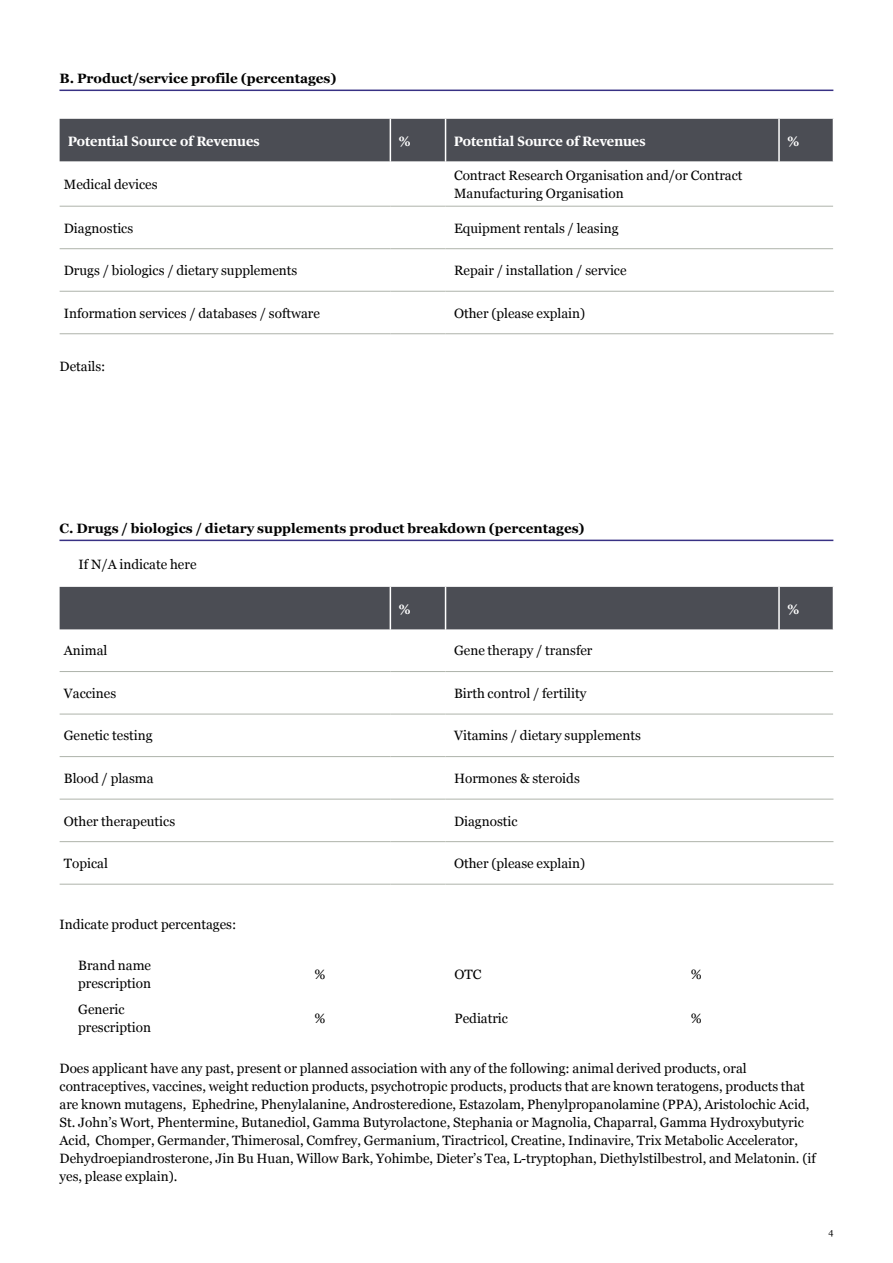
<style>
.page{position:relative;width:893px;height:1263px;background:#fff}
.page>*{position:absolute;margin:0;border:0;box-sizing:border-box;transform-origin:0 0}
.BODY_COPY{font:13.5px/18px "Georgia";color:#000}
.t1{font:700 13.5px "Georgia";color:#000}
.HEADER_TABLE{font:700 13.5px "Chubb Publico Text";color:#fff}
.t2{font:9px "Georgia";color:#000}
</style>
<div class="page">
<hr style="left:59px;top:90px;width:774px;height:1px;background:#383184">
<div style="left:60px;top:119px;width:773px;height:42px;background:#4b4d54"></div>
<hr style="left:390px;top:119px;width:1px;height:42px;background:#fff">
<hr style="left:445px;top:119px;width:1px;height:42px;background:#fff">
<hr style="left:778px;top:119px;width:2px;height:42px;background:#fff">
<hr style="left:60px;top:206px;width:330px;height:1px;background:#aeb3aa">
<hr style="left:390px;top:206px;width:56px;height:1px;background:#aeb3aa">
<hr style="left:446px;top:206px;width:333px;height:1px;background:#aeb3aa">
<hr style="left:779px;top:206px;width:54px;height:1px;background:#aeb3aa">
<hr style="left:60px;top:248px;width:330px;height:1px;background:#aeb3aa">
<hr style="left:390px;top:248px;width:56px;height:1px;background:#aeb3aa">
<hr style="left:446px;top:248px;width:333px;height:1px;background:#aeb3aa">
<hr style="left:779px;top:248px;width:54px;height:1px;background:#aeb3aa">
<hr style="left:60px;top:291px;width:330px;height:1px;background:#aeb3aa">
<hr style="left:390px;top:291px;width:56px;height:1px;background:#aeb3aa">
<hr style="left:446px;top:291px;width:333px;height:1px;background:#aeb3aa">
<hr style="left:779px;top:291px;width:55px;height:1px;background:#aeb3aa">
<hr style="left:60px;top:333px;width:330px;height:1px;background:#aeb3aa">
<hr style="left:390px;top:333px;width:56px;height:1px;background:#aeb3aa">
<hr style="left:446px;top:333px;width:333px;height:1px;background:#aeb3aa">
<hr style="left:779px;top:333px;width:54px;height:1px;background:#aeb3aa">
<hr style="left:59px;top:540px;width:774px;height:1px;background:#383184">
<div style="left:60px;top:587px;width:773px;height:42px;background:#4b4d54"></div>
<hr style="left:390px;top:587px;width:1px;height:42px;background:#fff">
<hr style="left:445px;top:587px;width:1px;height:42px;background:#fff">
<hr style="left:778px;top:587px;width:2px;height:42px;background:#fff">
<hr style="left:60px;top:671px;width:330px;height:1px;background:#aeb3aa">
<hr style="left:390px;top:671px;width:56px;height:1px;background:#aeb3aa">
<hr style="left:446px;top:671px;width:333px;height:1px;background:#aeb3aa">
<hr style="left:779px;top:671px;width:54px;height:1px;background:#aeb3aa">
<hr style="left:60px;top:714px;width:330px;height:1px;background:#aeb3aa">
<hr style="left:390px;top:714px;width:56px;height:1px;background:#aeb3aa">
<hr style="left:446px;top:714px;width:333px;height:1px;background:#aeb3aa">
<hr style="left:779px;top:714px;width:54px;height:1px;background:#aeb3aa">
<hr style="left:60px;top:756px;width:330px;height:1px;background:#aeb3aa">
<hr style="left:390px;top:756px;width:56px;height:1px;background:#aeb3aa">
<hr style="left:446px;top:756px;width:333px;height:1px;background:#aeb3aa">
<hr style="left:779px;top:756px;width:55px;height:1px;background:#aeb3aa">
<hr style="left:60px;top:799px;width:330px;height:1px;background:#aeb3aa">
<hr style="left:390px;top:799px;width:56px;height:1px;background:#aeb3aa">
<hr style="left:446px;top:799px;width:333px;height:1px;background:#aeb3aa">
<hr style="left:779px;top:799px;width:54px;height:1px;background:#aeb3aa">
<hr style="left:60px;top:841px;width:330px;height:1px;background:#aeb3aa">
<hr style="left:390px;top:841px;width:56px;height:1px;background:#aeb3aa">
<hr style="left:446px;top:841px;width:333px;height:1px;background:#aeb3aa">
<hr style="left:779px;top:841px;width:54px;height:1px;background:#aeb3aa">
<hr style="left:60px;top:884px;width:330px;height:1px;background:#aeb3aa">
<hr style="left:390px;top:884px;width:56px;height:1px;background:#aeb3aa">
<hr style="left:446px;top:884px;width:333px;height:1px;background:#aeb3aa">
<hr style="left:779px;top:884px;width:54px;height:1px;background:#aeb3aa">
<h3 class="t1" style="left:59px;top:68px;width:279px">B. Product/service profile (percentages)</h3>
<p class="HEADER_TABLE" style="left:68px;top:131px;width:193px">Potential Source of Revenues</p>
<p class="HEADER_TABLE" style="left:399px;top:131px;width:13px">%</p>
<p class="HEADER_TABLE" style="left:454px;top:131px;width:193px">Potential Source of Revenues</p>
<p class="HEADER_TABLE" style="left:787px;top:131px;width:13px">%</p>
<p class="BODY_COPY" style="left:64px;top:174px;width:95px">Medical devices</p>
<p class="BODY_COPY" style="left:454px;top:165px;width:290px">Contract Research Organisation and/or Contract<br>Manufacturing Organisation</p>
<p class="BODY_COPY" style="left:64px;top:218px;width:71px">Diagnostics</p>
<p class="BODY_COPY" style="left:454px;top:218px;width:166px">Equipment rentals / leasing</p>
<p class="BODY_COPY" style="left:64px;top:261px;width:235px">Drugs / biologics / dietary supplements</p>
<p class="BODY_COPY" style="left:454px;top:261px;width:174px">Repair / installation / service</p>
<p class="BODY_COPY" style="left:64px;top:303px;width:258px">Information services / databases / software</p>
<p class="BODY_COPY" style="left:454px;top:303px;width:133px">Other (please explain)</p>
<p class="BODY_COPY" style="left:60px;top:357px;width:47px">Details:</p>
<h3 class="t1" style="left:59px;top:518px;width:527px">C. Drugs / biologics / dietary supplements product breakdown (percentages)</h3>
<p class="BODY_COPY" style="left:79px;top:555px;width:119px">If N/A indicate here</p>
<p class="HEADER_TABLE" style="left:399px;top:599px;width:13px">%</p>
<p class="HEADER_TABLE" style="left:787px;top:599px;width:13px">%</p>
<p class="BODY_COPY" style="left:64px;top:641px;width:45px">Animal</p>
<p class="BODY_COPY" style="left:454px;top:641px;width:140px">Gene therapy / transfer</p>
<p class="BODY_COPY" style="left:64px;top:684px;width:54px">Vaccines</p>
<p class="BODY_COPY" style="left:454px;top:684px;width:134px">Birth control / fertility</p>
<p class="BODY_COPY" style="left:64px;top:726px;width:90px">Genetic testing</p>
<p class="BODY_COPY" style="left:454px;top:726px;width:188px">Vitamins / dietary supplements</p>
<p class="BODY_COPY" style="left:64px;top:769px;width:91px">Blood / plasma</p>
<p class="BODY_COPY" style="left:454px;top:769px;width:127px">Hormones &amp; steroids</p>
<p class="BODY_COPY" style="left:64px;top:811px;width:113px">Other therapeutics</p>
<p class="BODY_COPY" style="left:454px;top:811px;width:65px">Diagnostic</p>
<p class="BODY_COPY" style="left:64px;top:854px;width:46px">Topical</p>
<p class="BODY_COPY" style="left:454px;top:854px;width:133px">Other (please explain)</p>
<p class="BODY_COPY" style="left:60px;top:915px;width:178px">Indicate product percentages:</p>
<p class="BODY_COPY" style="left:78px;top:955px;width:74px">Brand name prescription</p>
<p class="BODY_COPY" style="left:315px;top:964px;width:13px">%</p>
<p class="BODY_COPY" style="left:78px;top:1000px;width:74px">Generic prescription</p>
<p class="BODY_COPY" style="left:315px;top:1009px;width:13px">%</p>
<p class="BODY_COPY" style="left:454px;top:964px;width:29px">OTC</p>
<p class="BODY_COPY" style="left:454px;top:1009px;width:55px">Pediatric</p>
<p class="BODY_COPY" style="left:691px;top:964px;width:13px">%</p>
<p class="BODY_COPY" style="left:691px;top:1009px;width:13px">%</p>
<p class="BODY_COPY" style="left:60px;top:1059px;width:758px">Does applicant have any past, present or planned association with any of the following: animal derived products, oral contraceptives, vaccines, weight reduction products, psychotropic products, products that are known teratogens, products that are known mutagens, Ephedrine, Phenylalanine, Androsteredione, Estazolam, Phenylpropanolamine (PPA), Aristolochic Acid, St. John’s Wort, Phentermine, Butanediol, Gamma Butyrolactone, Stephania or Magnolia, Chaparral, Gamma Hydroxybutyric Acid, Chomper, Germander, Thimerosal, Comfrey, Germanium, Tiractricol, Creatine, Indinavire, Trix Metabolic Accelerator, Dehydroepiandrosterone, Jin Bu Huan, Willow Bark, Yohimbe, Dieter’s Tea, L-tryptophan, Diethylstilbestrol, and Melatonin. (if yes, please explain).</p>
<p class="t2" style="left:828px;top:1225px;width:7px">4</p>
</div>
